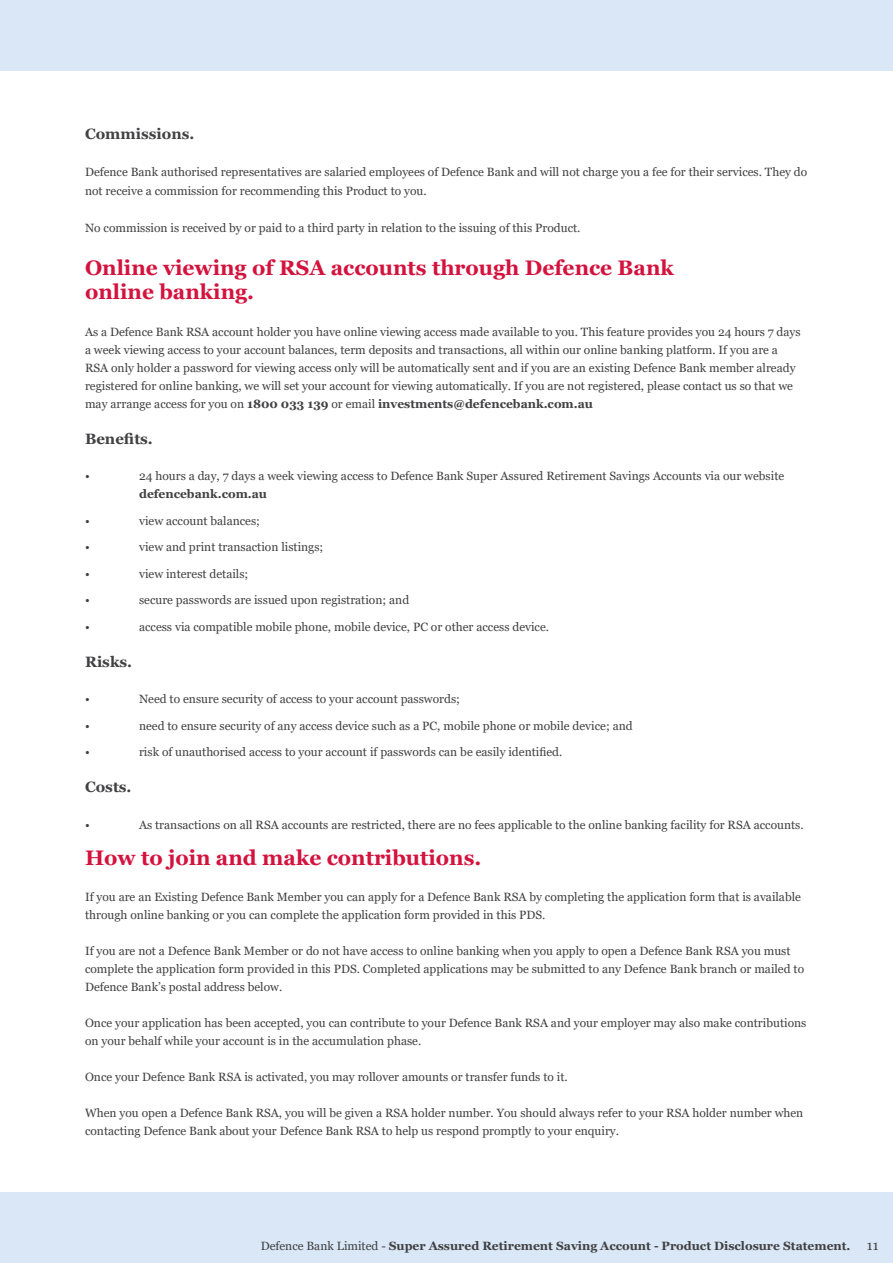
<style>
.page{position:relative;width:893px;height:1263px;background:#fff}
.page>*{position:absolute;margin:0;border:0;box-sizing:border-box;transform-origin:0 0}
.t1{font:700 21px/24px "Georgia";color:#d3133e}
.t2{font:700 15px "Georgia";color:#414042}
.t3{font:12px/18px "Georgia";color:#414042}
.t4{font:700 12px "Georgia";color:#414042}
.s1{font-weight:700}
.s2{font-weight:400}
.s3{font-weight:400;font-size:13.5px}
</style>
<div class="page">
<div style="left:0;top:1192px;width:893px;height:71px;background:#d9e7f6"></div>
<div style="left:0;top:0;width:893px;height:71px;background:#d9e7f6"></div>
<p class="t2" style="left:85px;top:124px;width:111px">Commissions.</p>
<p class="t3" style="left:85px;top:163px;width:724px;line-height:18.6px">Defence Bank authorised representatives are salaried employees of Defence Bank and will not charge you a fee for their services. They do not receive a commission for recommending this Product to you.</p>
<p class="t3" style="left:85px;top:219px;width:497px">No commission is received by or paid to a third party in relation to the issuing of this Product.</p>
<h1 class="t1" style="left:85px;top:256px;width:590px">Online viewing of RSA accounts through Defence Bank online banking.</h1>
<p class="t3" style="left:85px;top:323px;width:717px">As a Defence Bank RSA account holder you have online viewing access made available to you. This feature provides you 24 hours 7 days a week viewing access to your account balances, term deposits and transactions, all within our online banking platform. If you are a RSA only holder a password for viewing access only will be automatically sent and if you are an existing Defence Bank member already registered for online banking, we will set your account for viewing automatically. If you are not registered, please contact us so that we may arrange access for you on <span class="s1">1800 033 139</span> or email <span class="s1">investments@defencebank.com.au</span></p>
<p class="t2" style="left:85px;top:429px;width:69px">Benefits.</p>
<p class="t3" style="left:85px;top:467px;width:6px">•</p>
<p class="t3" style="left:139px;top:467px;width:647px">24 hours a day, 7 days a week viewing access to Defence Bank Super Assured Retirement Savings Accounts via our website</p>
<p class="t4" style="left:139px;top:486px;width:130px">defencebank.com.au</p>
<p class="t3" style="left:85px;top:512px;width:6px">•</p>
<p class="t3" style="left:139px;top:512px;width:122px">view account balances;</p>
<p class="t3" style="left:85px;top:538px;width:6px">•</p>
<p class="t3" style="left:139px;top:538px;width:186px">view and print transaction listings;</p>
<p class="t3" style="left:85px;top:565px;width:6px">•</p>
<p class="t3" style="left:139px;top:565px;width:111px">view interest details;</p>
<p class="t3" style="left:85px;top:591px;width:6px">•</p>
<p class="t3" style="left:139px;top:591px;width:272px">secure passwords are issued upon registration; and</p>
<p class="t3" style="left:85px;top:618px;width:6px">•</p>
<p class="t3" style="left:139px;top:618px;width:412px">access via compatible mobile phone, mobile device, PC or other access device.</p>
<p class="t2" style="left:85px;top:652px;width:49px">Risks.</p>
<p class="t3" style="left:85px;top:690px;width:6px">•</p>
<p class="t3" style="left:139px;top:690px;width:322px">Need to ensure security of access to your account passwords;</p>
<p class="t3" style="left:85px;top:717px;width:6px">•</p>
<p class="t3" style="left:139px;top:717px;width:495px">need to ensure security of any access device such as a PC, mobile phone or mobile device; and</p>
<p class="t3" style="left:85px;top:743px;width:6px">•</p>
<p class="t3" style="left:139px;top:743px;width:425px">risk of unauthorised access to your account if passwords can be easily identified.</p>
<p class="t2" style="left:85px;top:777px;width:48px">Costs.</p>
<p class="t3" style="left:85px;top:816px;width:6px">•</p>
<p class="t3" style="left:139px;top:816px;width:666px">As transactions on all RSA accounts are restricted, there are no fees applicable to the online banking facility for RSA accounts.</p>
<h1 class="t1" style="left:85px;top:845px;width:398px">How to join and make contributions.</h1>
<p class="t3" style="left:85px;top:888px;width:717px">If you are an Existing Defence Bank Member you can apply for a Defence Bank RSA by completing the application form that is available through online banking or you can complete the application form provided in this PDS.</p>
<p class="t3" style="left:85px;top:942px;width:721px">If you are not a Defence Bank Member or do not have access to online banking when you apply to open a Defence Bank RSA you must complete the application form provided in this PDS. Completed applications may be submitted to any Defence Bank branch or mailed to<br>Defence Bank’s postal address below.</p>
<p class="t3" style="left:85px;top:1014px;width:723px">Once your application has been accepted, you can contribute to your Defence Bank RSA and your employer may also make contributions on your behalf while your account is in the accumulation phase.</p>
<p class="t3" style="left:85px;top:1068px;width:484px">Once your Defence Bank RSA is activated, you may rollover amounts or transfer funds to it.</p>
<p class="t3" style="left:85px;top:1104px;width:720px">When you open a Defence Bank RSA, you will be given a RSA holder number. You should always refer to your RSA holder number when contacting Defence Bank about your Defence Bank RSA to help us respond promptly to your enquiry.</p>
<p class="t4" style="left:261px;top:1238px;width:619px"><span class="s2">Defence Bank Limited -</span> Super Assured Retirement Saving Account - Product Disclosure Statement. <span class="s3">11</span></p>
</div>
